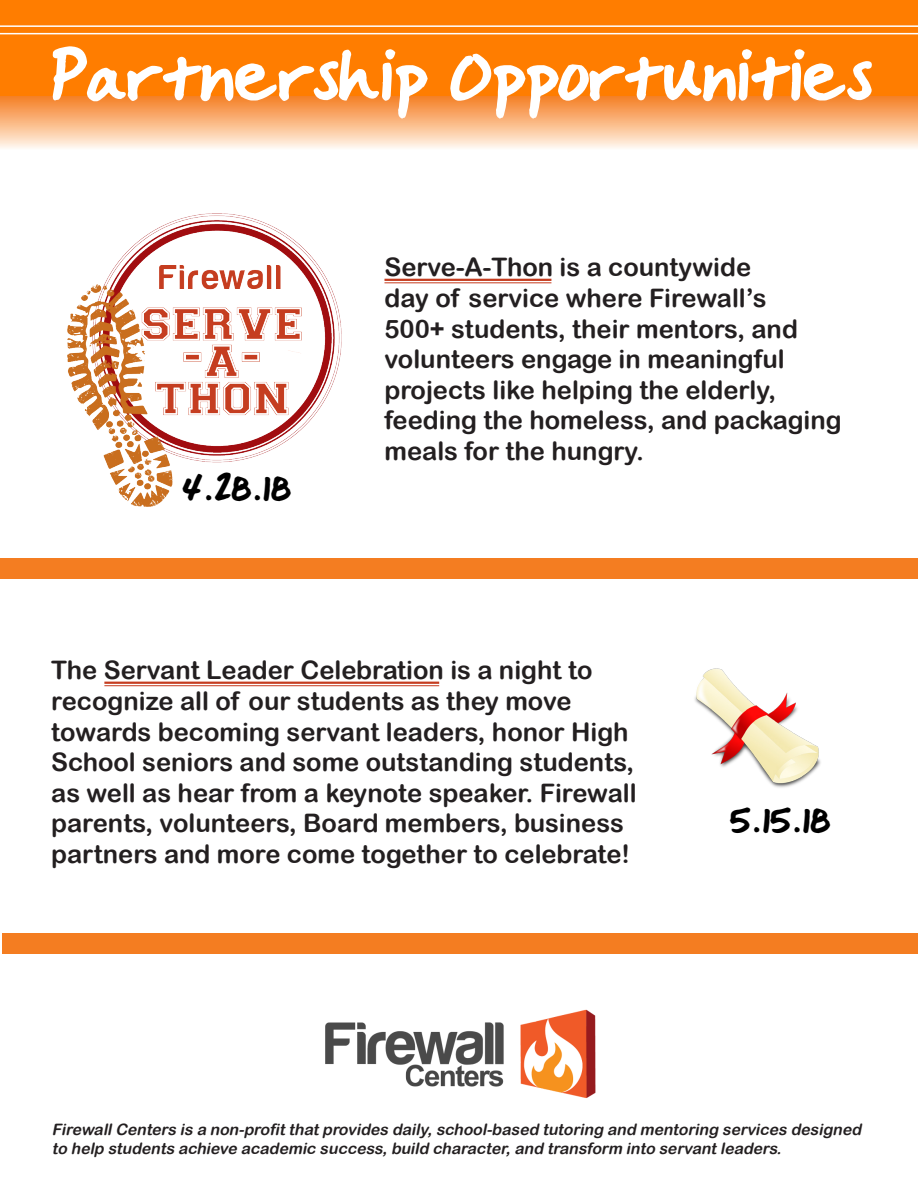
<style>
.page{position:relative;width:918px;height:1188px;background:#fff}
.page>*{position:absolute;margin:0;border:0;box-sizing:border-box;transform-origin:0 0}
.t1{font:82.5px "Handwritten Crystalv 2";color:#fff}
.t2{font:48px "Minion Pro";color:#fff}
.t3{font:43.5px "Handwritten Crystalv 2";color:#000}
.t4{font:25.5px/30.6px "Arial Rounded MT Bold";color:#231f20}
.t5{font:italic 15.75px/18.9px "Arial Rounded MT Bold";color:#231f20}
</style>
<div class="page">
<img style="left:68px;top:213px;width:274px;height:293px">
<hr style="left:384px;top:279px;width:167px;height:2px;background:#c53d20">
<hr style="left:384px;top:282px;width:167px;height:1px;background:#c53d20">
<hr style="left:104px;top:682px;width:335px;height:2px;background:#c53d20">
<hr style="left:104px;top:685px;width:335px;height:1px;background:#c53d20">
<img style="left:325px;top:1009px;width:271px;height:89px">
<img style="left:694px;top:668px;width:127px;height:120px">
<div style="left:0;top:559px;width:918px;height:20px;background:#f47d21"></div>
<div style="left:0;top:94px;width:918px;height:55px;background:linear-gradient(to bottom,#f4791b,#fff6eb)"></div>
<div style="left:0;top:0;width:918px;height:96px;background:#ff7d00"></div>
<hr style="left:0;top:25px;width:918px;height:2px;background:#fff">
<hr style="left:0;top:33px;width:918px;height:1px;background:#fff">
<div style="left:2px;top:934px;width:916px;height:20px;background:#f47d21"></div>
<p class="t1" style="left:50px;top:26px;width:829px">Partnership Opportunities</p>
<p class="t2" style="left:829px;top:50px;width:81px">Our</p>
<p class="t3" style="left:183px;top:462px;width:110px">4.28.18</p>
<p class="t4" style="left:384px;top:252px;width:459px">Serve-A-Thon is a countywide<br>day of service where Firewall’s<br>500+ students, their mentors, and volunteers engage in meaningful projects like helping the elderly, feeding the homeless, and packaging meals for the hungry.</p>
<p class="t4" style="left:51px;top:655px;width:587px">The Servant Leader Celebration is a night to recognize all of our students as they move towards becoming servant leaders, honor High School seniors and some outstanding students, as well as hear from a keynote speaker. Firewall parents, volunteers, Board members, business partners and more come together to celebrate!</p>
<p class="t3" style="left:730px;top:793px;width:102px">5.15.18</p>
<p class="t5" style="left:52px;top:1119px;width:814px">FirewallCenters is a non-profitthatprovides daily,school-based tutoring and mentoring services designed to help students achieve academic success,build character,and transform into servantleaders.</p>
</div>
